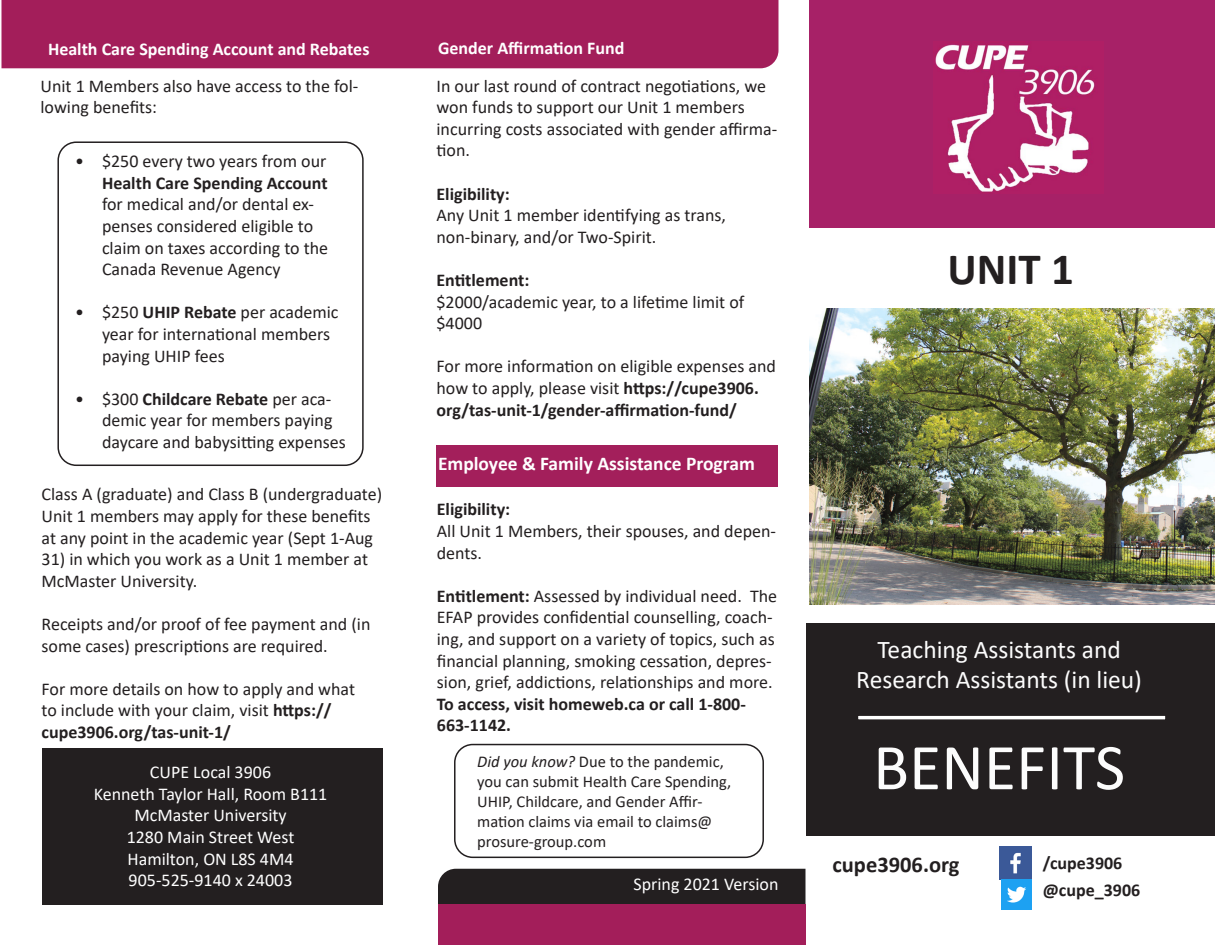
<style>
.page{position:relative;width:1215px;height:945px;background:#fff}
.page>*{position:absolute;margin:0;border:0;box-sizing:border-box;transform-origin:0 0}
.t1{font:66px "Calibri";color:#fcfcfc}
.t2{font:700 45px "Calibri";color:#231f20}
.t3{font:25.5px "Calibri";color:#fcfcfc}
.t4{font:700 22.5px "Calibri";color:#231f20}
.t5{font:700 19.5px "Calibri";color:#fff}
.t6{font:18px/21.6px "Calibri";color:#231f20}
.t7{font:18px "Calibri";color:#fff}
.t8{font:700 18px/21.6px "Calibri";color:#231f20}
.t9{font:700 18px "Calibri";color:#fff}
.t10{font:16.5px/19.8px "Calibri";color:#231f20}
.s1{font-weight:700}
.s2{font-style:italic}
</style>
<div class="page">
<div style="left:454px;top:744px;width:310px;height:114px;border:2px solid #231f20;border-radius:18px"></div>
<div style="left:2px;top:0;width:776px;height:68px;background:#a31e5a"></div>
<div style="left:438px;top:869px;width:368px;height:35px;background:#231f20"></div>
<div style="left:806px;top:623px;width:409px;height:212px;background:#231f20"></div>
<div style="left:857px;top:715px;width:309px;height:5px;background:#fff"></div>
<div style="left:857px;top:714px;width:310px;height:7px;border:2px solid #231f20"></div>
<div style="left:809px;top:1px;width:405px;height:227px;background:#a72167"></div>
<img style="left:934px;top:41px;width:164px;height:153px">
<div style="left:438px;top:904px;width:368px;height:41px;background:#a31e5a"></div>
<div style="left:42px;top:748px;width:340px;height:156px;background:#231f20"></div>
<div style="left:437px;top:445px;width:341px;height:42px;background:#a31f5b"></div>
<img style="left:809px;top:309px;width:406px;height:296px">
<div style="left:57px;top:141px;width:307px;height:325px;border:2px solid #231f20;border-radius:18px"></div>
<img style="left:999px;top:846px;width:33px;height:33px">
<img style="left:1002px;top:879px;width:30px;height:30px">
<p class="t9" style="left:48px;top:36px;width:323px">Health Care Spending Account and Rebates</p>
<p class="t6" style="left:40px;top:74px;width:319px">Unit 1 Members also have access to the fol&shy;lowing benefits:</p>
<p class="t6" style="left:102px;top:150px;width:228px;text-indent:-27px">• $250 every two years from our<br><span class="s1">Health Care Spending Account </span>for medical and/or dental ex&shy;penses considered eligible to claim on taxes according to the<br>Canada Revenue Agency</p>
<p class="t6" style="left:102px;top:301px;width:238px;text-indent:-27px">• $250 <span class="s1">UHIP Rebate</span> per academic year for international members paying UHIP fees</p>
<p class="t6" style="left:102px;top:388px;width:245px;text-indent:-27px">• $300 <span class="s1">Childcare Rebate</span> per aca&shy;demic year for members paying daycare and babysitting expenses</p>
<p class="t6" style="left:42px;top:483px;width:342px">Class A (graduate) and Class B (undergraduate)<br>Unit 1 members may apply for these benefits at any point in the academic year (Sept 1-Aug</p>
<p class="t6" style="left:42px;top:548px;width:328px">31) in which you work as a Unit 1 member at<br>McMaster University.</p>
<p class="t6" style="left:42px;top:613px;width:330px">Receipts and/or proof of fee payment and (in some cases) prescriptions are required.</p>
<p class="t6" style="left:42px;top:678px;width:315px">For more details on how to apply and what to include with your claim, visit <span class="s1">https:// cupe3906.org/tas-unit-1/</span></p>
<p class="t7" style="left:150px;top:760px;width:123px">CUPE Local 3906</p>
<p class="t7" style="left:94px;top:781px;width:235px">Kenneth Taylor Hall, Room B111</p>
<p class="t7" style="left:134px;top:803px;width:154px">McMaster University</p>
<p class="t7" style="left:127px;top:825px;width:169px">1280 Main Street West</p>
<p class="t7" style="left:128px;top:846px;width:168px">Hamilton, ON L8S 4M4</p>
<p class="t7" style="left:129px;top:868px;width:165px">905-525-9140 x 24003</p>
<p class="t9" style="left:438px;top:35px;width:188px">Gender Affirmation Fund</p>
<p class="t6" style="left:436px;top:74px;width:342px">In our last round of contract negotiations, we won funds to support our Unit 1 members incurring costs associated with gender affirma&shy;tion.</p>
<p class="t8" style="left:436px;top:183px;width:75px">Eligibility:</p>
<p class="t6" style="left:436px;top:204px;width:291px">Any Unit 1 member identifying as trans, non-binary, and/or Two-Spirit.</p>
<p class="t8" style="left:436px;top:269px;width:94px">Entitlement:</p>
<p class="t6" style="left:436px;top:290px;width:309px">$2000/academic year, to a lifetime limit of $4000</p>
<p class="t6" style="left:436px;top:355px;width:341px">For more information on eligible expenses and how to apply, please visit <span class="s1">https://cupe3906. org/tas-unit-1/gender-affirmation-fund/</span></p>
<p class="t5" style="left:438px;top:449px;width:318px">Employee &amp; Family Assistance Program</p>
<p class="t8" style="left:437px;top:498px;width:75px">Eligibility:</p>
<p class="t6" style="left:437px;top:520px;width:341px">All Unit 1 Members, their spouses, and depen&shy;dents.</p>
<p class="t6" style="left:437px;top:585px;width:342px"><span class="s1">Entitlement:</span> Assessed by individual need. The EFAP provides confidential counselling, coach&shy;ing, and support on a variety of topics, such as financial planning, smoking cessation, depres&shy;sion, grief, addictions, relationships and more.</p>
<p class="t8" style="left:437px;top:693px;width:311px">To access, visit homeweb.ca or call 1-800-<br>663-1142.</p>
<p class="t10" style="left:477px;top:752px;width:256px"><span class="s2">Did you know?</span> Due to the pandemic, you can submit Health Care Spending,<br>UHIP, Childcare, and Gender Affir&shy;mation claims via email to claims@ prosure-group.com</p>
<p class="t7" style="left:633px;top:872px;width:147px">Spring 2021 Version</p>
<p class="t2" style="left:948px;top:237px;width:128px">UNIT 1</p>
<p class="t3" style="left:877px;top:632px;width:245px">Teaching Assistants and</p>
<p class="t3" style="left:856px;top:662px;width:287px">Research Assistants (in lieu)</p>
<p class="t1" style="left:873px;top:722px;width:254px">BENEFITS</p>
<p class="t4" style="left:832px;top:849px;width:129px">cupe3906.org</p>
<p class="t8" style="left:1043px;top:852px;width:81px">/cupe3906</p>
<p class="t8" style="left:1043px;top:879px;width:99px">@cupe_3906</p>
</div>
